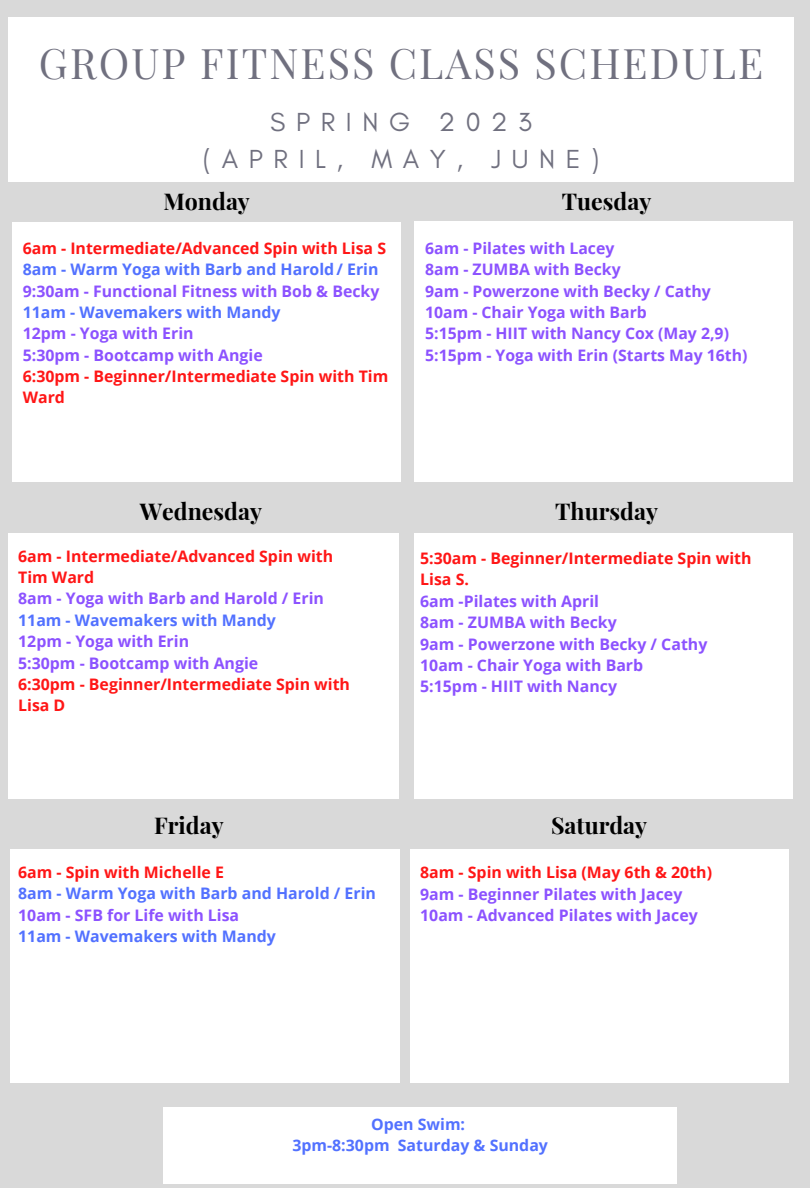
<style>
.page{position:relative;width:810px;height:1188px;background:#d9d9d9}
.page>*{position:absolute;margin:0;border:0;box-sizing:border-box;transform-origin:0 0}
.t1{font:41.25px "Playfair Display";letter-spacing:.05em;color:#70707f}
.t2{font:26.7px/37px "Glacial Indifference";letter-spacing:.4em;color:#70707f;text-align:center}
.t3{font:700 23.1px "Playfair Display";color:#000}
.t4{font:700 15.9px/21.3px "Open Sans";color:#8c52ff}
.t5{font:700 15.9px/21.3px "Open Sans";color:#ff1616}
.t6{font:700 15.9px/21.3px "Open Sans";color:#5271ff;text-align:center}
.t7{font:700 15.75px/21.3px "Open Sans";color:#8c52ff}
</style>
<div class="page">
<div style="left:9px;top:17px;width:784px;height:164px;background:#fff"></div>
<div style="left:12px;top:222px;width:388px;height:259px;background:#fff"></div>
<div style="left:415px;top:222px;width:378px;height:260px;background:#fff"></div>
<div style="left:9px;top:533px;width:390px;height:266px;background:#fff"></div>
<div style="left:415px;top:533px;width:378px;height:266px;background:#fff"></div>
<div style="left:10px;top:850px;width:390px;height:233px;background:#fff"></div>
<div style="left:410px;top:850px;width:378px;height:233px;background:#fff"></div>
<div style="left:163px;top:1107px;width:514px;height:77px;background:#fff"></div>
<h1 class="t1" style="left:39px;top:35px;width:726px">GROUP FITNESS CLASS SCHEDULE</h1>
<h2 class="t2" style="left:203px;top:103px;width:398px">SPRING 2023 (APRIL, MAY, JUNE)</h2>
<h3 class="t3" style="left:163px;top:185px;width:88px">Monday</h3>
<h3 class="t3" style="left:562px;top:185px;width:91px">Tuesday</h3>
<p class="t5" style="left:23px;top:237px;width:365px">6am - Intermediate/Advanced Spin with Lisa S</p>
<p class="t6" style="left:23px;top:258px;width:357px">8am - Warm Yoga with Barb and Harold/ Erin</p>
<p class="t4" style="left:23px;top:280px;width:358px">9:30am - Functional Fitness with Bob &amp; Becky</p>
<p class="t6" style="left:23px;top:301px;width:259px">11am - Wavemakers with Mandy</p>
<p class="t4" style="left:23px;top:322px;width:242px">12pm - Yoga with Erin<br>5:30pm - Bootcamp with Angie</p>
<p class="t5" style="left:23px;top:365px;width:367px">6:30pm - Beginner/Intermediate Spin with Tim<br>Ward</p>
<p class="t7" style="left:425px;top:237px;width:324px">6am - Pilates with Lacey<br>8am - ZUMBA with Becky<br>9am - Powerzone with Becky / Cathy<br>10am - Chair Yoga with Barb<br>5:15pm - HIIT with Nancy Cox (May 2,9)<br>5:15pm - Yoga with Erin (Starts May 16th)</p>
<h3 class="t3" style="left:140px;top:495px;width:124px">Wednesday</h3>
<h3 class="t3" style="left:555px;top:495px;width:104px">Thursday</h3>
<p class="t5" style="left:18px;top:545px;width:317px">6am - Intermediate/Advanced Spin with<br>Tim Ward</p>
<p class="t4" style="left:18px;top:588px;width:307px">8am - Yoga with Barb and Harold / Erin</p>
<p class="t6" style="left:18px;top:609px;width:259px">11am - Wavemakers with Mandy</p>
<p class="t4" style="left:18px;top:630px;width:242px">12pm - Yoga with Erin<br>5:30pm - Bootcamp with Angie</p>
<p class="t5" style="left:18px;top:673px;width:333px">6:30pm - Beginner/Intermediate Spin with<br>Lisa D</p>
<p class="t5" style="left:420px;top:547px;width:333px">5:30am - Beginner/Intermediate Spin with<br>Lisa S.</p>
<p class="t4" style="left:420px;top:590px;width:289px">6am -Pilates with April<br>8am - ZUMBA with Becky<br>9am - Powerzone with Becky / Cathy<br>10am - Chair Yoga with Barb<br>5:15pm - HIIT with Nancy</p>
<h3 class="t3" style="left:154px;top:809px;width:71px">Friday</h3>
<h3 class="t3" style="left:551px;top:809px;width:98px">Saturday</h3>
<p class="t5" style="left:18px;top:861px;width:207px">6am - Spin with Michelle E</p>
<p class="t6" style="left:18px;top:883px;width:359px">8am - Warm Yoga with Barb and Harold / Erin</p>
<p class="t4" style="left:18px;top:904px;width:223px">10am - SFB for Life with Lisa</p>
<p class="t6" style="left:18px;top:925px;width:259px">11am - Wavemakers with Mandy</p>
<p class="t5" style="left:420px;top:861px;width:293px">8am - Spin with Lisa (May 6th &amp; 20th)</p>
<p class="t4" style="left:420px;top:883px;width:279px">9am - Beginner Pilates with Jacey<br>10am - Advanced Pilates with Jacey</p>
<p class="t6" style="left:292px;top:1113px;width:257px">Open Swim:<br>3pm-8:30pm Saturday &amp; Sunday</p>
</div>
